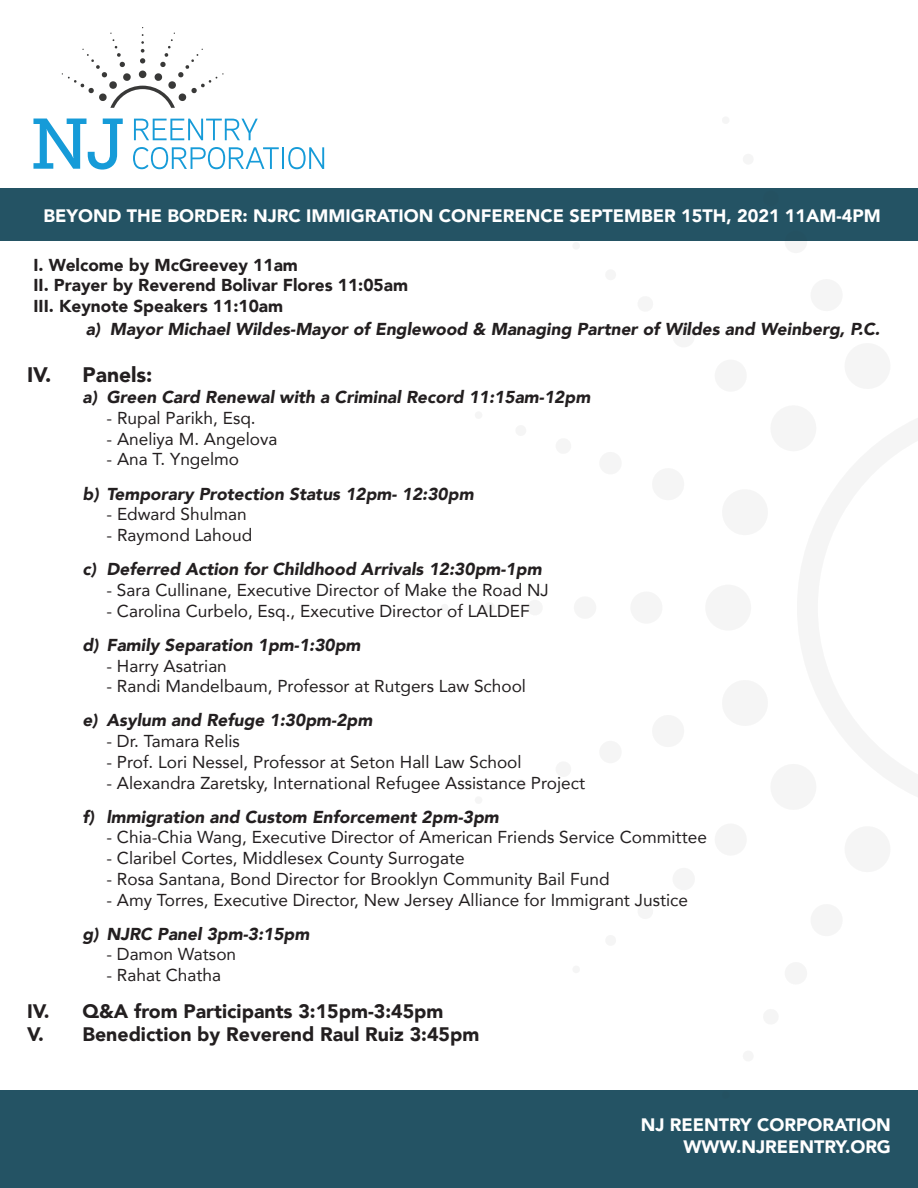
<style>
.page{position:relative;width:918px;height:1188px;background:#fff}
.page>*{position:absolute;margin:0;border:0;box-sizing:border-box;transform-origin:0 0}
.t1{font:900 21px "Avenir";color:#231f20}
.t2{font:900 19.5px/23.4px "Avenir";color:#231f20}
.t3{font:900 18px/21.6px "Avenir";color:#fff;text-align:right}
.t4{font:17.25px "Avenir";color:#231f20}
.t5{font:italic 900 17.25px "Avenir";color:#231f20}
.t6{font:900 17.25px/20.7px "Avenir";color:#231f20}
</style>
<div class="page">
<div style="left:0;top:1091px;width:918px;height:97px;background:#245364"></div>
<div style="left:0;top:188px;width:918px;height:53px;background:#245364"></div>
<svg style="left:62px;top:27px;width:162px;height:81px"></svg>
<svg style="left:134px;top:119px;width:124px;height:21px"></svg>
<svg style="left:133px;top:147px;width:146px;height:22px"></svg>
<hr style="left:282px;top:147px;width:2px;height:22px;background:#169bd8">
<svg style="left:288px;top:147px;width:36px;height:22px"></svg>
<svg style="left:33px;top:119px;width:90px;height:51px"></svg>
<div style="left:441px;top:604px;width:8px;height:8px;background:#f5f5f5;border-radius:50%"></div>
<div style="left:484px;top:602px;width:11px;height:11px;background:#f5f5f5;border-radius:50%"></div>
<div style="left:527px;top:600px;width:16px;height:16px;background:#f5f5f5;border-radius:50%"></div>
<div style="left:574px;top:596px;width:22px;height:23px;background:#f5f5f5;border-radius:50%"></div>
<div style="left:630px;top:591px;width:33px;height:33px;background:#f5f5f5;border-radius:50%"></div>
<div style="left:705px;top:585px;width:46px;height:46px;background:#f5f5f5;border-radius:50%"></div>
<p class="t3" style="left:44px;top:205px;width:839px">BEYOND THE BORDER: NJRC IMMIGRATION CONFERENCE SEPTEMBER 15TH, 2021 11AM-4PM</p>
<p class="t6" style="left:33px;top:254px;width:376px">I. Welcome by McGreevey 11am<br>II. Prayer by Reverend Bolivar Flores 11:05am<br>III. Keynote Speakers 11:10am</p>
<p class="t5" style="left:86px;top:314px;width:796px">a) Mayor Michael Wildes-Mayor of Englewood &amp; Managing Partner of Wildes and Weinberg, P.C.</p>
<p class="t1" style="left:27px;top:356px;width:127px">IV. Panels:</p>
<p class="t5" style="left:82px;top:383px;width:509px">a) Green Card Renewal with a Criminal Record 11:15am-12pm</p>
<p class="t4" style="left:106px;top:404px;width:151px">- Rupal Parikh, Esq.</p>
<p class="t4" style="left:106px;top:425px;width:172px">- Aneliya M. Angelova</p>
<p class="t4" style="left:106px;top:446px;width:134px">- Ana T. Yngelmo</p>
<p class="t5" style="left:82px;top:479px;width:393px">b) Temporary Protection Status 12pm- 12:30pm</p>
<p class="t4" style="left:106px;top:500px;width:142px">- Edward Shulman</p>
<p class="t4" style="left:106px;top:521px;width:147px">- Raymond Lahoud</p>
<p class="t5" style="left:82px;top:555px;width:461px">c) Deferred Action for Childhood Arrivals 12:30pm-1pm</p>
<p class="t4" style="left:106px;top:576px;width:444px">- Sara Cullinane, Executive Director of Make the Road NJ</p>
<p class="t4" style="left:106px;top:597px;width:425px">- Carolina Curbelo, Esq., Executive Director of LALDEF</p>
<p class="t5" style="left:82px;top:631px;width:280px">d) Family Separation 1pm-1:30pm</p>
<p class="t4" style="left:106px;top:652px;width:122px">- Harry Asatrian</p>
<p class="t4" style="left:106px;top:672px;width:421px">- Randi Mandelbaum, Professor at Rutgers Law School</p>
<p class="t5" style="left:82px;top:706px;width:292px">e) Asylum and Refuge 1:30pm-2pm</p>
<p class="t4" style="left:106px;top:727px;width:135px">- Dr. Tamara Relis</p>
<p class="t4" style="left:106px;top:748px;width:417px">- Prof. Lori Nessel, Professor at Seton Hall Law School</p>
<p class="t4" style="left:106px;top:769px;width:480px">- Alexandra Zaretsky, International Refugee Assistance Project</p>
<p class="t5" style="left:82px;top:803px;width:418px">f) lmmigration and Custom Enforcement 2pm-3pm</p>
<p class="t4" style="left:106px;top:824px;width:602px">- Chia-Chia Wang, Executive Director of American Friends Service Committee</p>
<p class="t4" style="left:106px;top:844px;width:360px">- Claribel Cortes, Middlesex County Surrogate</p>
<p class="t4" style="left:106px;top:865px;width:505px">- Rosa Santana, Bond Director for Brooklyn Community Bail Fund</p>
<p class="t4" style="left:106px;top:886px;width:583px">- Amy Torres, Executive Director, New Jersey Alliance for Immigrant Justice</p>
<p class="t5" style="left:82px;top:920px;width:229px">g) NJRC Panel 3pm-3:15pm</p>
<p class="t4" style="left:106px;top:941px;width:131px">- Damon Watson</p>
<p class="t4" style="left:106px;top:961px;width:116px">- Rahat Chatha</p>
<p class="t2" style="left:27px;top:999px;width:454px">IV. Q&amp;A from Participants 3:15pm-3:45pm<br>V. Benediction by Reverend Raul Ruiz 3:45pm</p>
<p class="t3" style="left:641px;top:1114px;width:252px">NJ REENTRY CORPORATION<br>WWW.NJREENTRY.ORG</p>
</div>
